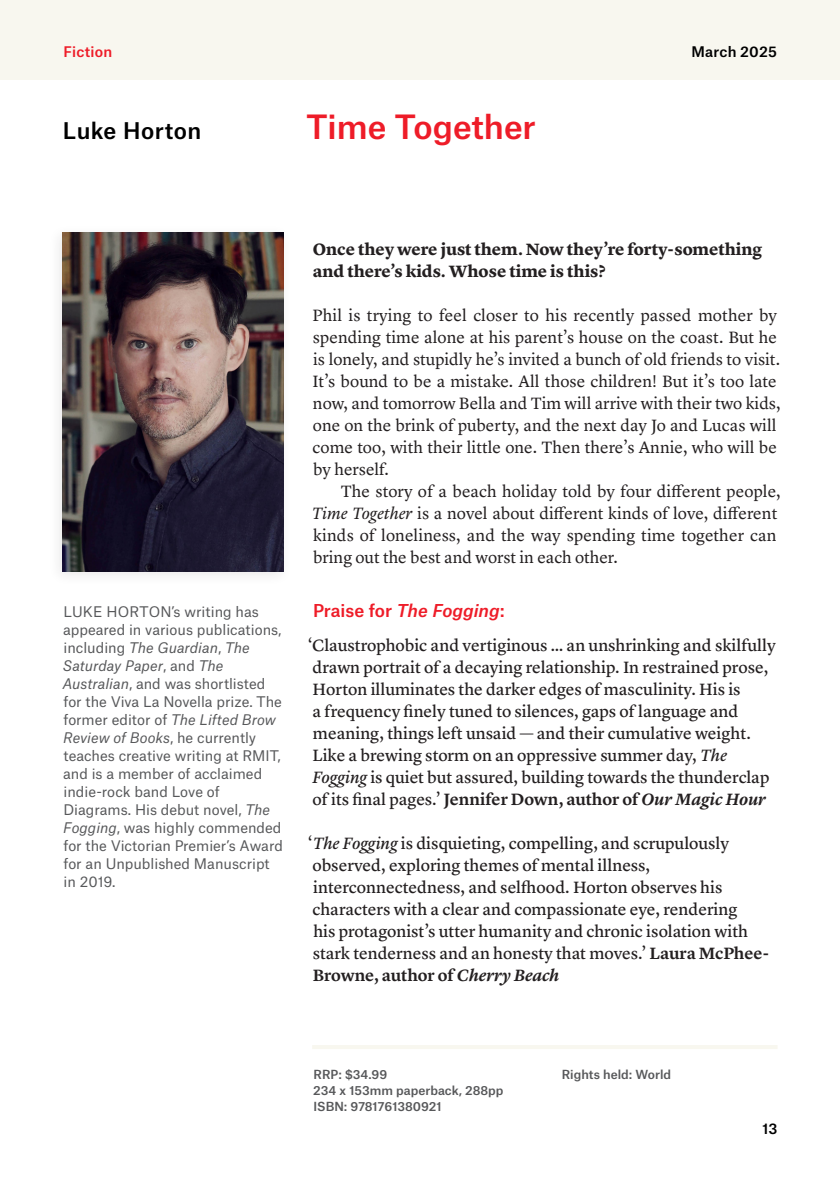
<style>
.page{position:relative;width:840px;height:1191px;background:#fff}
.page>*{position:absolute;margin:0;border:0;box-sizing:border-box;transform-origin:0 0}
.t1{font:500 32px "Atlas Grotesk";color:#ee1c28}
.t2{font:500 22px "Atlas Grotesk";letter-spacing:.02em;color:#000}
.t3{font:17px/22px "Lyon Text Regular No.2";color:#231f20}
.t4{font:17px/22px "Lyon Text";color:#231f20}
.t5{font:700 17px/22px "Lyon Text";letter-spacing:-.005em;color:#231f20}
.t6{font:600 17px "Lyon Text";letter-spacing:-.005em;color:#231f20}
.t7{font:500 17px "Atlas Grotesk";color:#ee1c28}
.t8{font:14px/18px "Atlas Grotesk";color:#57585a}
.t9{font:500 14px "Atlas Grotesk";letter-spacing:.02em;color:#000}
.t10{font:500 14px "Atlas Grotesk";letter-spacing:.015em;color:#ee1c28}
.t11{font:500 12px/16px "Atlas Grotesk";color:#57585a}
.s1{font-style:italic}
.s2{font-family:"Lyon Text Regular No.2";font-weight:400}
.s3{font-family:"Lyon Text";font-weight:600}
</style>
<div class="page">
<div style="left:0;top:0;width:839px;height:79px;background:#f8f7ef"></div>
<hr style="left:312px;top:1045px;width:465px;height:4px;background:#f8f7ef">
<div style="left:48px;top:224px;width:245px;height:362px;background:#231f20;opacity:.1"></div>
<img style="left:62px;top:233px;width:221px;height:338px">
<p class="t10" style="left:64px;top:40px;width:50px">Fiction</p>
<p class="t9" style="left:691px;top:40px;width:87px">March 2025</p>
<p class="t2" style="left:63px;top:112px;width:140px">Luke Horton</p>
<h1 class="t1" style="left:306px;top:100px;width:231px">Time Together</h1>
<p class="t8" style="left:62px;top:601px;width:222px">LUKE HORTON’s writing has appeared in various publications, including <span class="s1">The Guardian</span>, <span class="s1">The<br>Saturday Paper</span>, and <span class="s1">The<br>Australian</span>, and was shortlisted for the Viva La Novella prize. The former editor of <span class="s1">The Lifted Brow<br>Review of Books</span>, he currently teaches creative writing at RMIT, and is a member of acclaimed indie-rock band Love of<br>Diagrams. His debut novel, <span class="s1">The<br>Fogging</span>, was highly commended for the Victorian Premier’s Award for an Unpublished Manuscript in 2019.</p>
<p class="t5" style="left:312px;top:237px;width:451px">Once they were just them. Now they’re forty-something and there’s kids. Whose time is this?</p>
<p class="t4" style="left:312px;top:303px;width:469px">Phil is trying to feel closer to his recently passed mother by spending time alone at his parent’s house on the coast. But he is lonely, and stupidly he’s invited a bunch of old friends to visit.<br>It’s bound to be a mistake. All those children! But it’s too late now, and tomorrow Bella and Tim will arrive with their two kids, one on the brink of puberty, and the next day Jo and Lucas will come too, with their little one. Then there’s Annie, who will be by herself.</p>
<p class="t4" style="left:312px;top:479px;width:470px;text-indent:29px">The story of a beach holiday told by four different people, <span class="s1">Time Together</span> is a novel about different kinds of love, different kinds of loneliness, and the way spending time together can bring out the best and worst in each other.</p>
<p class="t7" style="left:313px;top:596px;width:193px">Praise for <span class="s1">The Fogging</span>:</p>
<p class="t3" style="left:308px;top:633px;width:469px">‘Claustrophobic and vertiginous … an unshrinking and skilfully drawn portrait of a decaying relationship. In restrained prose, Horton illuminates the darker edges of masculinity. His is<br>a frequency finely tuned to silences, gaps of language and meaning, things left unsaid — and their cumulative weight.<br>Like a brewing storm on an oppressive summer day, <span class="s1">The Fogging</span> is quiet but assured, building towards the thunderclap</p>
<p class="t6" style="left:312px;top:786px;width:455px"><span class="s2">of its final pages.’</span> Jennifer Down, author of <span class="s1">Our Magic Hour</span></p>
<p class="t3" style="left:308px;top:831px;width:462px">‘<span class="s1">The Fogging</span> is disquieting, compelling, and scrupulously observed, exploring themes of mental illness, interconnectedness, and selfhood. Horton observes his characters with a clear and compassionate eye, rendering<br>his protagonist’s utter humanity and chronic isolation with stark tenderness and an honesty that moves.’ <span class="s3">Laura McPhee-</span></p>
<p class="t6" style="left:312px;top:962px;width:248px">Browne, author of <span class="s1">Cherry Beach</span></p>
<p class="t11" style="left:313px;top:1065px;width:192px">RRP: $34.99<br>234 x 153mm paperback, 288pp<br>ISBN: 9781761380921</p>
<p class="t11" style="left:561px;top:1065px;width:111px">Rights held: World</p>
<p class="t9" style="left:762px;top:1117px;width:17px">13</p>
</div>
